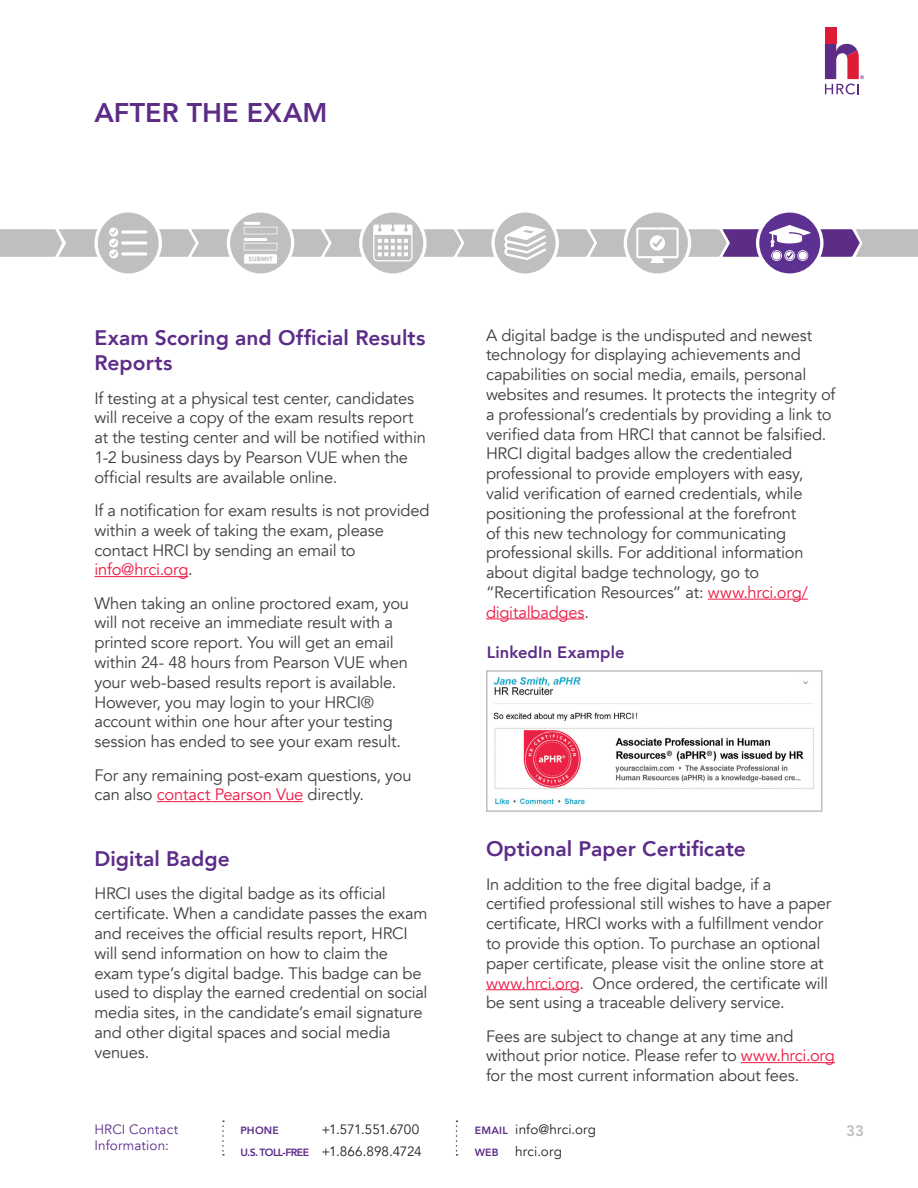
<style>
.page{position:relative;width:918px;height:1188px;background:#fff}
.page>*{position:absolute;margin:0;border:0;box-sizing:border-box;transform-origin:0 0}
.t1{font:800 27px "Avenir";color:#5c2c87}
.t2{font:800 21px/25.2px "Avenir";letter-spacing:.005em;color:#5c2c87}
.t3{font:16.5px/19.8px "Avenir";letter-spacing:-.015em;color:#3d3f3f}
.t4{font:800 16.5px "Avenir";letter-spacing:.01em;color:#5c2c87}
.t5{font:800 15px "Avenir";color:#bfbfc0}
.t6{font:13.5px/21.8px "Avenir";letter-spacing:-.015em;color:#231f20;text-align:right}
.t7{font:13.5px "Avenir";letter-spacing:.005em;color:#231f20}
.t8{font:13.5px/16.2px "Avenir";letter-spacing:.01em;color:#5c2c87}
.t9{font:800 10.5px "Avenir";letter-spacing:.02em;color:#5c2c87}
.s1{color:#ed1943}
.s2{font-weight:800;font-size:10.5px;color:#5c2c87}
</style>
<div class="page">
<svg style="left:222px;top:1120px;width:2px;height:36px"></svg>
<svg style="left:456px;top:1120px;width:2px;height:36px"></svg>
<div style="left:825px;top:27px;width:11px;height:17px;background:#dd1d35"></div>
<svg style="left:825px;top:42px;width:39px;height:52px"></svg>
<svg style="left:0;top:212px;width:918px;height:62px"></svg>
<hr style="left:94px;top:576px;width:94px;height:1px;background:#ed1943">
<hr style="left:157px;top:801px;width:146px;height:1px;background:#ed1943">
<img style="left:493px;top:677px;width:321px;height:128px">
<div style="left:486px;top:670px;width:337px;height:142px;border:2px solid #bfbfc0"></div>
<hr style="left:708px;top:599px;width:100px;height:1px;background:#ed1943">
<hr style="left:486px;top:619px;width:98px;height:1px;background:#ed1943">
<hr style="left:486px;top:989px;width:94px;height:1px;background:#ed1943">
<hr style="left:741px;top:1062px;width:94px;height:1px;background:#ed1943">
<h1 class="t1" style="left:94px;top:91px;width:235px">AFTER THE EXAM</h1>
<p class="t2" style="left:94px;top:325px;width:332px">Exam Scoring and Official Results<br>Reports</p>
<p class="t3" style="left:94px;top:388px;width:333px">If testing at a physical test center, candidates will receive a copy of the exam results report at the testing center and will be notified within 1-2 business days by Pearson VUE when the official results are available online.</p>
<p class="t3" style="left:94px;top:501px;width:337px">If a notification for exam results is not provided within a week of taking the exam, please contact HRCI by sending an email to <span class="s1">info@hrci.org</span>.</p>
<p class="t3" style="left:94px;top:593px;width:316px">When taking an online proctored exam, you will not receive an immediate result with a printed score report. You will get an email within 24- 48 hours from Pearson VUE when your web-based results report is available.<br>However, you may login to your HRCI® account within one hour after your testing session has ended to see your exam result.</p>
<p class="t3" style="left:94px;top:765px;width:319px">For any remaining post-exam questions, you can also <span class="s1">contact Pearson Vue</span> directly.</p>
<p class="t2" style="left:94px;top:846px;width:137px">Digital Badge</p>
<p class="t3" style="left:94px;top:884px;width:335px">HRCI uses the digital badge as its official certificate. When a candidate passes the exam and receives the official results report, HRCI will send information on how to claim the exam type’s digital badge. This badge can be used to display the earned credential on social media sites, in the candidate’s email signature and other digital spaces and social media venues.</p>
<p class="t8" style="left:94px;top:1122px;width:85px">HRCI Contact<br>Information:</p>
<p class="t9" style="left:240px;top:1122px;width:40px">PHONE</p>
<p class="t6" style="left:240px;top:1119px;width:183px">+1.571.551.6700<br><span class="s2">U.S. TOLL-FREE</span> +1.866.898.4724</p>
<p class="t3" style="left:486px;top:325px;width:351px">A digital badge is the undisputed and newest technology for displaying achievements and capabilities on social media, emails, personal websites and resumes. It protects the integrity of a professional’s credentials by providing a link to verified data from HRCI that cannot be falsified.<br>HRCI digital badges allow the credentialed professional to provide employers with easy, valid verification of earned credentials, while positioning the professional at the forefront<br>of this new technology for communicating professional skills. For additional information about digital badge technology, go to “Recertification Resources” at: <span class="s1">www.hrci.org/ digitalbadges</span>.</p>
<p class="t4" style="left:487px;top:639px;width:139px">LinkedIn Example</p>
<p class="t2" style="left:486px;top:836px;width:261px">Optional Paper Certificate</p>
<p class="t3" style="left:486px;top:874px;width:347px">In addition to the free digital badge, if a certified professional still wishes to have a paper certificate, HRCI works with a fulfillment vendor to provide this option. To purchase an optional paper certificate, please visit the online store at <span class="s1">www.hrci.org</span>. Once ordered, the certificate will be sent using a traceable delivery service.</p>
<p class="t3" style="left:486px;top:1026px;width:350px">Fees are subject to change at any time and without prior notice. Please refer to <span class="s1">www.hrci.org </span>for the most current information about fees.</p>
<p class="t7" style="left:475px;top:1121px;width:123px"><span class="s2">EMAIL</span> info@hrci.org</p>
<p class="t5" style="left:846px;top:1119px;width:19px">33</p>
<p class="t7" style="left:475px;top:1143px;width:89px"><span class="s2">WEB</span> hrci.org</p>
</div>
